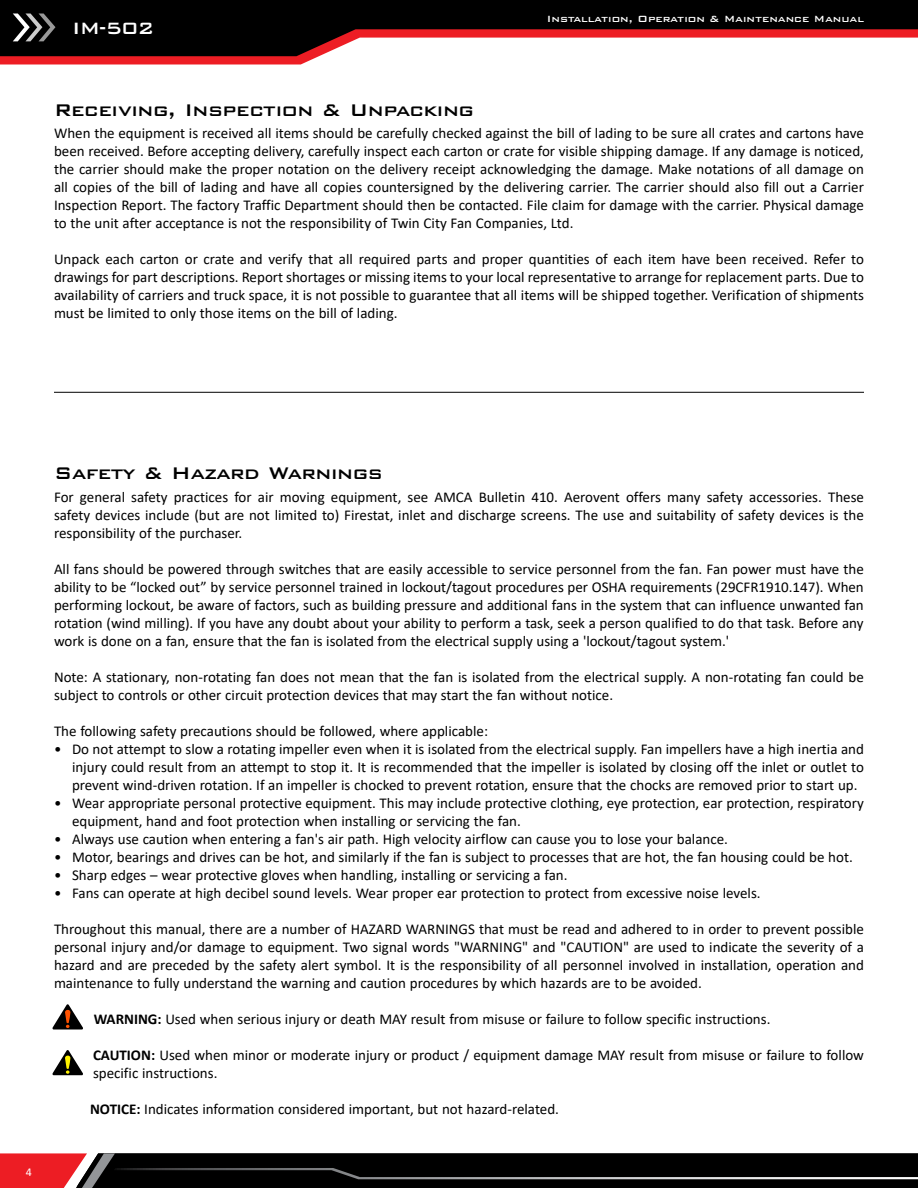
<style>
.page{position:relative;width:918px;height:1188px;background:#fff}
.page>*{position:absolute;margin:0;border:0;box-sizing:border-box;transform-origin:0 0}
.t1{font:500 22.5px "Bank Gothic BT";letter-spacing:-.02em;color:#000}
.t2{font:500 21.9px "Bank Gothic BT";color:#fff}
.t3{font:15px/18px "Calibri";color:#000;text-align:justify}
.t4{font:500 12px "Bank Gothic BT";color:#fff}
.t5{font:12px "Calibri";color:#fff}
.s1{font-weight:700}
</style>
<div class="page">
<svg style="left:0;top:56px;width:319px;height:8px;background:#e72228"></svg>
<svg style="left:0;top:0;width:917px;height:56px;fill:#000"></svg>
<svg style="left:13px;top:14px;width:42px;height:27px"></svg>
<svg style="left:917px;top:0;width:1px;height:38px"></svg>
<svg style="left:0;top:1153px;width:918px;height:35px;background:#231212"></svg>
<svg style="left:52px;top:1004px;width:31px;height:26px"></svg>
<svg style="left:52px;top:1050px;width:31px;height:25px"></svg>
<hr style="left:54px;top:392px;width:810px;height:1px;background:#000">
<h2 class="t2" style="left:72px;top:16px;width:84px">IM-502</h2>
<p class="t4" style="left:547px;top:13px;width:319px">Installation, Operation &amp; Maintenance Manual</p>
<h1 class="t1" style="left:54px;top:97px;width:422px">Receiving, Inspection &amp; Unpacking</h1>
<p class="t3" style="left:54px;top:124px;width:812px">When the equipment is received all items should be carefully checked against the bill of lading to be sure all crates and cartons have been received. Before accepting delivery, carefully inspect each carton or crate for visible shipping damage. If any damage is noticed, the carrier should make the proper notation on the delivery receipt acknowledging the damage. Make notations of all damage on all copies of the bill of lading and have all copies countersigned by the delivering carrier. The carrier should also fill out a Carrier Inspection Report. The factory Traffic Department should then be contacted. File claim for damage with the carrier. Physical damage to the unit after acceptance is not the responsibility of Twin City Fan Companies, Ltd.</p>
<p class="t3" style="left:54px;top:250px;width:811px">Unpack each carton or crate and verify that all required parts and proper quantities of each item have been received. Refer to drawings for part descriptions. Report shortages or missing items to your local representative to arrange for replacement parts. Due to availability of carriers and truck space, it is not possible to guarantee that all items will be shipped together. Verification of shipments must be limited to only those items on the bill of lading.</p>
<p class="t5" style="left:26px;top:1163px;width:8px">4</p>
<h1 class="t1" style="left:54px;top:461px;width:330px">Safety &amp; Hazard Warnings</h1>
<p class="t3" style="left:54px;top:488px;width:812px">For general safety practices for air moving equipment, see AMCA Bulletin 410. Aerovent offers many safety accessories. These safety devices include (but are not limited to) Firestat, inlet and discharge screens. The use and suitability of safety devices is the responsibility of the purchaser.</p>
<p class="t3" style="left:54px;top:560px;width:811px">All fans should be powered through switches that are easily accessible to service personnel from the fan. Fan power must have the ability to be “locked out” by service personnel trained in lockout/tagout procedures per OSHA requirements (29CFR1910.147). When performing lockout, be aware of factors, such as building pressure and additional fans in the system that can influence unwanted fan rotation (wind milling). If you have any doubt about your ability to perform a task, seek a person qualified to do that task. Before any work is done on a fan, ensure that the fan is isolated from the electrical supply using a 'lockout/tagout system.'</p>
<p class="t3" style="left:54px;top:668px;width:811px">Note: A stationary, non-rotating fan does not mean that the fan is isolated from the electrical supply. A non-rotating fan could be subject to controls or other circuit protection devices that may start the fan without notice.</p>
<p class="t3" style="left:54px;top:722px;width:436px">The following safety precautions should be followed, where applicable:</p>
<p class="t3" style="left:72px;top:740px;width:794px;text-indent:-18px">• Do not attempt to slow a rotating impeller even when it is isolated from the electrical supply. Fan impellers have a high inertia and injury could result from an attempt to stop it. It is recommended that the impeller is isolated by closing off the inlet or outlet to prevent wind-driven rotation. If an impeller is chocked to prevent rotation, ensure that the chocks are removed prior to start up.</p>
<p class="t3" style="left:72px;top:794px;width:794px;text-indent:-18px">• Wear appropriate personal protective equipment. This may include protective clothing, eye protection, ear protection, respiratory equipment, hand and foot protection when installing or servicing the fan.</p>
<p class="t3" style="left:54px;top:830px;width:676px">• Always use caution when entering a fan's air path. High velocity airflow can cause you to lose your balance.</p>
<p class="t3" style="left:54px;top:848px;width:800px">• Motor, bearings and drives can be hot, and similarly if the fan is subject to processes that are hot, the fan housing could be hot.</p>
<p class="t3" style="left:54px;top:866px;width:515px">• Sharp edges – wear protective gloves when handling, installing or servicing a fan.</p>
<p class="t3" style="left:54px;top:884px;width:708px">• Fans can operate at high decibel sound levels. Wear proper ear protection to protect from excessive noise levels.</p>
<p class="t3" style="left:54px;top:920px;width:811px">Throughout this manual, there are a number of HAZARD WARNINGS that must be read and adhered to in order to prevent possible personal injury and/or damage to equipment. Two signal words "WARNING" and "CAUTION" are used to indicate the severity of a hazard and are preceded by the safety alert symbol. It is the responsibility of all personnel involved in installation, operation and maintenance to fully understand the warning and caution procedures by which hazards are to be avoided.</p>
<p class="t3" style="left:94px;top:1010px;width:678px"><span class="s1">WARNING:</span> Used when serious injury or death MAY result from misuse or failure to follow specific instructions.</p>
<p class="t3" style="left:93px;top:1046px;width:773px"><span class="s1">CAUTION:</span> Used when minor or moderate injury or product / equipment damage MAY result from misuse or failure to follow specific instructions.</p>
<p class="t3" style="left:90px;top:1100px;width:471px"><span class="s1">NOTICE:</span> Indicates information considered important, but not hazard-related.</p>
</div>
